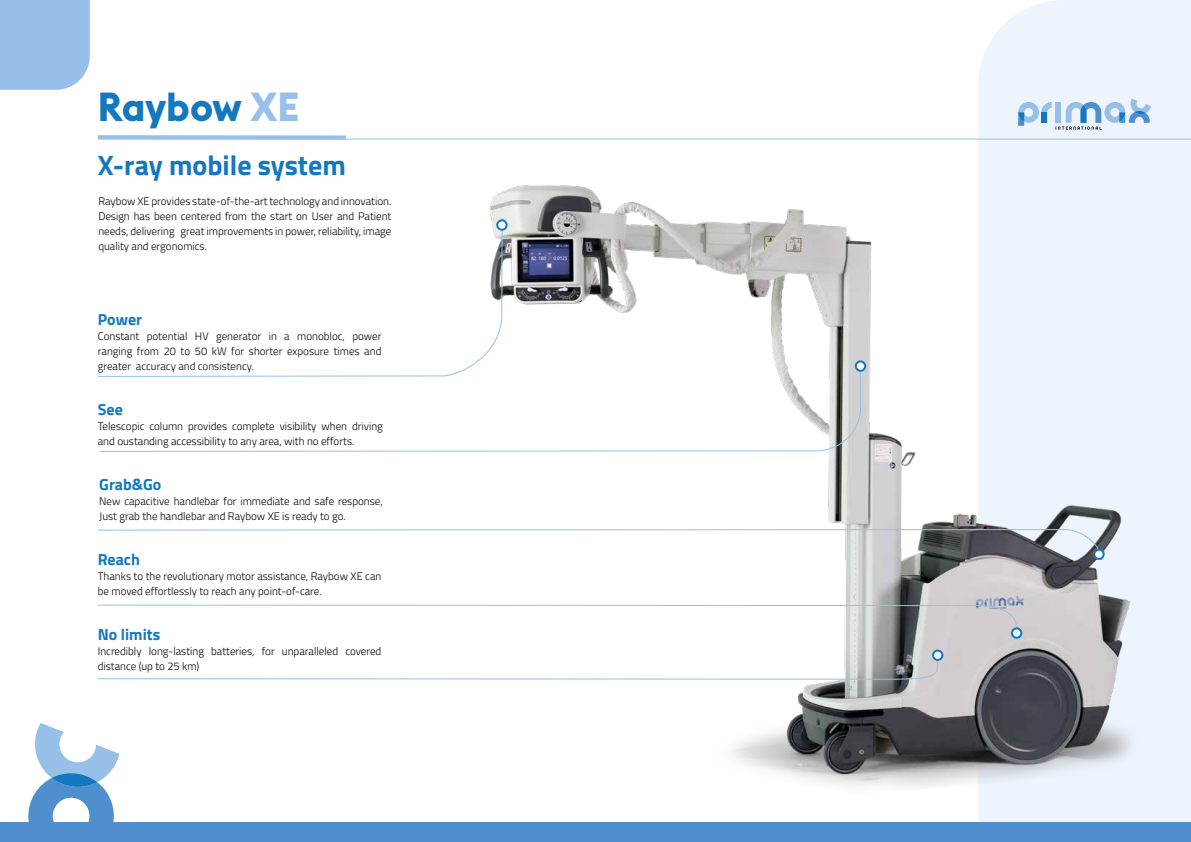
<style>
.page{position:relative;width:1191px;height:842px;background:#fff}
.page>*{position:absolute;margin:0;border:0;box-sizing:border-box;transform-origin:0 0}
.t1{font:700 40px "Euclid Flex";color:#1478be}
.t2{font:700 28px "Titillium Web";color:#1478be}
.t3{font:700 16px "Titillium Web";color:#1478be}
.t4{font:300 11px/15px "Titillium Web";color:#000}
.s1{color:#96c0e8}
</style>
<div class="page">
<div style="left:978px;top:0;width:213px;height:822px;background:#eef4fc"></div>
<img style="left:489px;top:160px;width:650px;height:634px">
<div style="left:0;top:0;width:90px;height:90px;background:#96c0e8"></div>
<div style="left:0;top:822px;width:1191px;height:20px;background:#4f8fcd"></div>
<svg style="left:1018px;top:99px;width:133px;height:31px;background:#bad3eb"></svg>
<hr style="left:98px;top:139px;width:1093px;height:1px;background:#96c0e8">
<svg style="left:28px;top:723px;width:91px;height:99px"></svg>
<svg style="left:98px;top:135px;width:248px;height:4px"></svg>
<svg style="left:98px;top:529px;width:1005px;height:65px"></svg>
<div style="left:1094px;top:550px;width:9px;height:9px;background:#fff;border-radius:50%"></div>
<div style="left:1093px;top:549px;width:11px;height:11px;border:2px solid #1478be;border-radius:50%"></div>
<svg style="left:99px;top:370px;width:762px;height:82px"></svg>
<div style="left:856px;top:361px;width:9px;height:10px;background:#fff;border-radius:50%"></div>
<div style="left:855px;top:360px;width:11px;height:12px;border:2px solid #1478be;border-radius:50%"></div>
<svg style="left:97px;top:604px;width:922px;height:35px"></svg>
<svg style="left:97px;top:650px;width:842px;height:30px"></svg>
<div style="left:1012px;top:628px;width:9px;height:10px;background:#fff;border-radius:50%"></div>
<div style="left:1011px;top:627px;width:11px;height:12px;border:2px solid #1478be;border-radius:50%"></div>
<svg style="left:97px;top:228px;width:406px;height:149px"></svg>
<div style="left:933px;top:650px;width:9px;height:10px;background:#fff;border-radius:50%"></div>
<div style="left:932px;top:649px;width:11px;height:12px;border:2px solid #1478be;border-radius:50%"></div>
<div style="left:497px;top:220px;width:9px;height:10px;background:#fff;border-radius:50%"></div>
<div style="left:496px;top:219px;width:11px;height:12px;border:2px solid #1478be;border-radius:50%"></div>
<h1 class="t1" style="left:98px;top:84px;width:203px">Raybow <span class="s1">XE</span></h1>
<h2 class="t2" style="left:98px;top:144px;width:249px">X-ray mobile system</h2>
<p class="t4" style="left:98px;top:193px;width:294px;text-align:justify">Raybow XE provides state-of-the-art technology and innovation.<br>Design has been centered from the start on User and Patient needs, delivering great improvements in power, reliability, image quality and ergonomics.</p>
<h3 class="t3" style="left:98px;top:307px;width:46px">Power</h3>
<p class="t4" style="left:98px;top:328px;width:285px;text-align:justify">Constant potential HV generator in a monobloc, power ranging from 20 to 50 kW for shorter exposure times and greater accuracy and consistency.</p>
<h3 class="t3" style="left:98px;top:397px;width:27px">See</h3>
<p class="t4" style="left:98px;top:418px;width:286px">Telescopic column provides complete visibility when driving and oustanding accessibility to any area, with no efforts.</p>
<h3 class="t3" style="left:99px;top:472px;width:64px">Grab&amp;Go</h3>
<p class="t4" style="left:99px;top:493px;width:285px">New capacitive handlebar for immediate and safe response,<br>Just grab the handlebar and Raybow XE is ready to go.</p>
<h3 class="t3" style="left:98px;top:547px;width:44px">Reach</h3>
<p class="t4" style="left:98px;top:568px;width:285px">Thanks to the revolutionary motor assistance, Raybow XE can be moved effortlessly to reach any point-of-care.</p>
<h3 class="t3" style="left:98px;top:622px;width:64px">No limits</h3>
<p class="t4" style="left:98px;top:643px;width:285px">Incredibly long-lasting batteries, for unparalleled covered distance (up to 25 km)</p>
</div>
